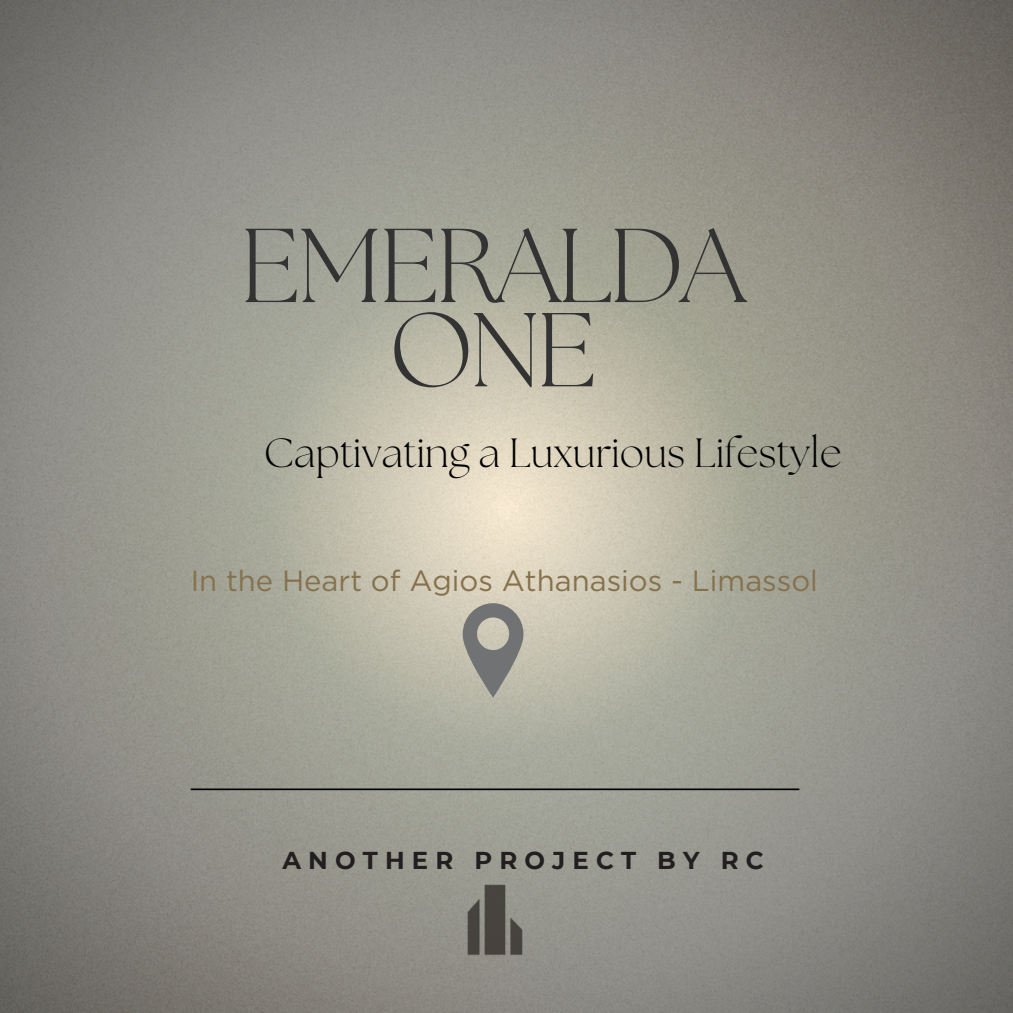
<style>
.page{position:relative;width:1013px;height:1013px;background:#fff}
.page>*{position:absolute;margin:0;border:0;box-sizing:border-box;transform-origin:0 0}
.t1{font:300 104.62px/84.1px "The Seasons";letter-spacing:-.04em;color:#333;text-align:center}
.t2{font:300 40.73px "The Seasons";color:#000}
.t3{font:29.25px "Gotham";color:#85714d}
.t4{font:700 24.3px "Montserrat";letter-spacing:.295em;color:#231f20}
</style>
<div class="page">
<img style="left:0;top:0;width:1012px;height:1012px">
<svg style="left:462px;top:603px;width:61px;height:94px;background:#9a9991"></svg>
<img style="left:446px;top:858px;width:78px;height:117px">
<hr style="left:191px;top:788px;width:608px;height:2px;background:#000">
<h1 class="t1" style="left:240px;top:232px;width:508px">EMERALDA<br>ONE</h1>
<h2 class="t2" style="left:264px;top:435px;width:579px">Captivating a Luxurious Lifestyle</h2>
<p class="t3" style="left:191px;top:563px;width:628px">In the Heart of Agios Athanasios - Limassol</p>
<h3 class="t4" style="left:282px;top:846px;width:483px">ANOTHER PROJECT BY RC</h3>
</div>
